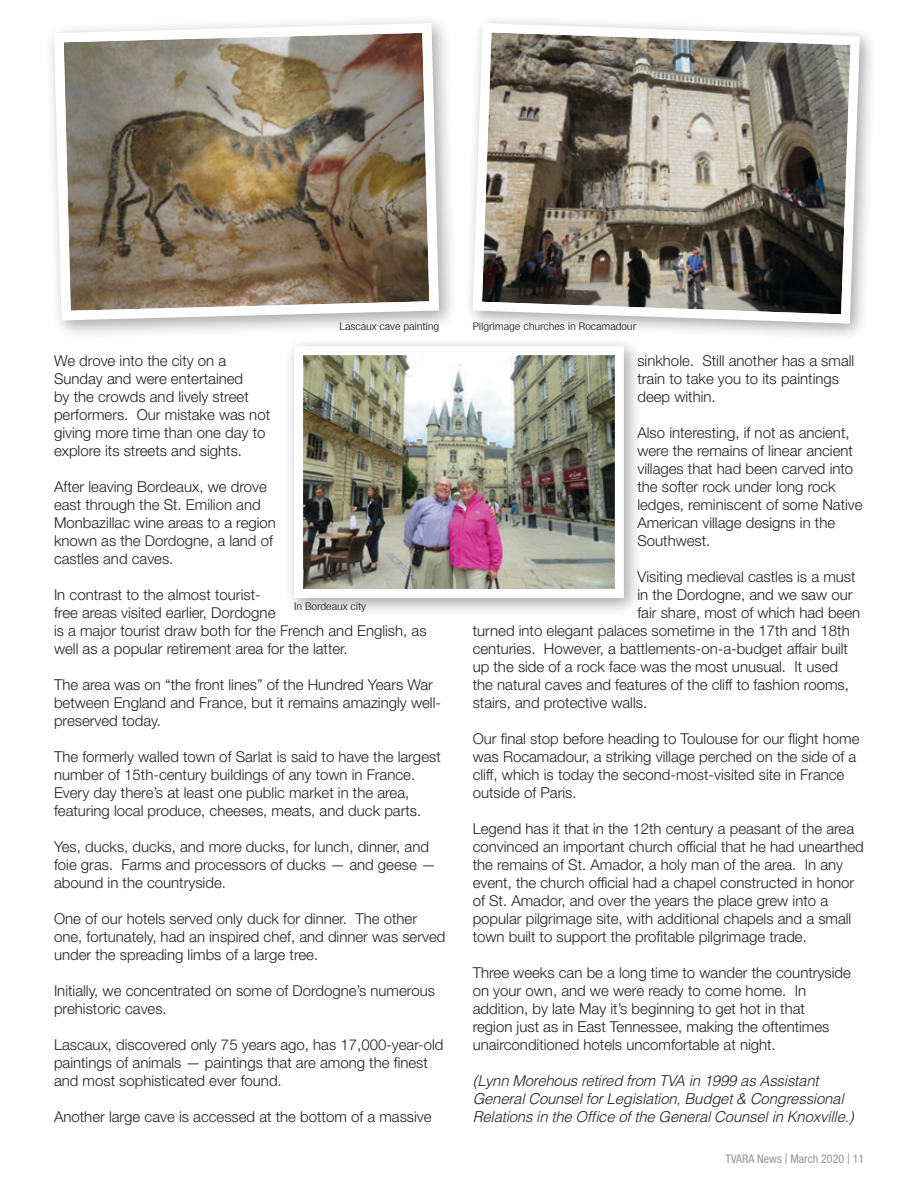
<style>
.page{position:relative;width:918px;height:1188px;background:#fff}
.page>*{position:absolute;margin:0;border:0;box-sizing:border-box;transform-origin:0 0}
.Body_Copy{font:300 15px/18px "Helvetica Neue LT Std";color:#231f20}
.Body_Copy-2{font:italic 300 15px/18px "Helvetica";letter-spacing:-.015em;color:#231f20}
.t1{font:condensed 12px "Helvetica Neue LT Std";color:#949698}
.t2{font:300 condensed 10.5px "Helvetica Neue LT Std";letter-spacing:-.01em;color:#231f20;scale:1.25 1}
.s1{font-size:15px}
</style>
<div class="page">
<div style="left:285px;top:337px;width:358px;height:280px;background:#231f20;opacity:.4"></div>
<img style="left:290px;top:342px;width:338px;height:260px">
<div style="left:44px;top:13px;width:415px;height:327px;background:#231f20;opacity:.4"></div>
<img style="left:49px;top:18px;width:395px;height:307px">
<div style="left:463px;top:14px;width:416px;height:328px;background:#231f20;opacity:.4"></div>
<svg style="left:468px;top:18px;width:397px;height:310px"></svg>
<p class="t2" style="left:340px;top:320px;width:81px">Lascaux cave painting</p>
<p class="Body_Copy" style="left:54px;top:351px;width:218px">We drove into the city on a<br>Sunday and were entertained<br>by the crowds and lively street performers. Our mistake was not giving more time than one day to explore its streets and sights.</p>
<p class="Body_Copy" style="left:54px;top:477px;width:224px">After leaving Bordeaux, we drove east through the St. Emilion and<br>Monbazillac wine areas to a region known as the Dordogne, a land of castles and caves.</p>
<p class="Body_Copy" style="left:54px;top:585px;width:374px">In contrast to the almost tourist-<br>free areas visited earlier, Dordogne<br>is a major tourist draw both for the French and English, as well as a popular retirement area for the latter.</p>
<p class="Body_Copy" style="left:54px;top:675px;width:389px">The area was on “the front lines” of the Hundred Years War between England and France, but it remains amazingly well&shy;preserved today.</p>
<p class="Body_Copy" style="left:54px;top:747px;width:388px">The formerly walled town of Sarlat is said to have the largest number of 15th-century buildings of any town in France.<br>Every day there’s at least one public market in the area, featuring local produce, cheeses, meats, and duck parts.</p>
<p class="Body_Copy" style="left:54px;top:837px;width:384px">Yes, ducks, ducks, and more ducks, for lunch, dinner, and foie gras. Farms and processors of ducks — and geese — abound in the countryside.</p>
<p class="Body_Copy" style="left:54px;top:909px;width:393px">One of our hotels served only duck for dinner. The other one, fortunately, had an inspired chef, and dinner was served under the spreading limbs of a large tree.</p>
<p class="Body_Copy" style="left:54px;top:981px;width:382px">Initially, we concentrated on some of Dordogne’s numerous prehistoric caves.</p>
<p class="Body_Copy" style="left:54px;top:1035px;width:391px">Lascaux, discovered only 75 years ago, has 17,000-year-old paintings of animals — paintings that are among the finest and most sophisticated ever found.</p>
<p class="Body_Copy" style="left:54px;top:1107px;width:379px">Another large cave is accessed at the bottom of a massive</p>
<p class="t2" style="left:294px;top:601px;width:59px">In Bordeaux city</p>
<p class="t2" style="left:473px;top:320px;width:132px">Pilgrimage churches in Rocamadour</p>
<p class="Body_Copy" style="left:637px;top:351px;width:218px">sinkhole. Still another has a small train to take you to its paintings deep within.</p>
<p class="Body_Copy" style="left:637px;top:423px;width:227px">Also interesting, if not as ancient, were the remains of linear ancient villages that had been carved into the softer rock under long rock ledges, reminiscent of some Native<br>American village designs in the<br>Southwest.</p>
<p class="Body_Copy" style="left:637px;top:567px;width:220px">Visiting medieval castles is a must</p>
<p class="Body_Copy" style="left:637px;top:585px;width:217px">in the Dordogne, and we saw our</p>
<p class="Body_Copy" style="left:637px;top:603px;width:224px">fair share, most of which had been</p>
<p class="Body_Copy" style="left:473px;top:621px;width:379px">turned into elegant palaces sometime in the 17th and 18th</p>
<p class="Body_Copy" style="left:473px;top:639px;width:377px">centuries. However, a battlements-on-a-budget affair built</p>
<p class="Body_Copy" style="left:473px;top:657px;width:367px">up the side of a rock face was the most unusual. It used</p>
<p class="Body_Copy" style="left:473px;top:675px;width:378px">the natural caves and features of the cliff to fashion rooms,</p>
<p class="Body_Copy" style="left:473px;top:693px;width:176px">stairs, and protective walls.</p>
<p class="Body_Copy" style="left:473px;top:729px;width:388px">Our final stop before heading to Toulouse for our flight home was Rocamadour, a striking village perched on the side of a cliff, which is today the second-most-visited site in France outside of Paris.</p>
<p class="Body_Copy" style="left:473px;top:819px;width:393px">Legend has it that in the 12th century a peasant of the area convinced an important church official that he had unearthed the remains of St. Amador, a holy man of the area. In any event, the church official had a chapel constructed in honor of St. Amador, and over the years the place grew into a popular pilgrimage site, with additional chapels and a small town built to support the profitable pilgrimage trade.</p>
<p class="Body_Copy" style="left:473px;top:963px;width:380px">Three weeks can be a long time to wander the countryside on your own, and we were ready to come home. In addition, by late May it’s beginning to get hot in that<br>region just as in East Tennessee, making the oftentimes unairconditioned hotels uncomfortable at night.</p>
<p class="Body_Copy-2" style="left:473px;top:1071px;width:383px">(Lynn Morehous retired from TVA in 1999 as Assistant<br>General Counsel for Legislation, Budget &amp; Congressional<br>Relations in the Office of the General Counsel in Knoxville.)</p>
<p class="t1" style="left:726px;top:1151px;width:140px">TVARA News <span class="s1">|</span> March 2020 <span class="s1">|</span> 11</p>
</div>
